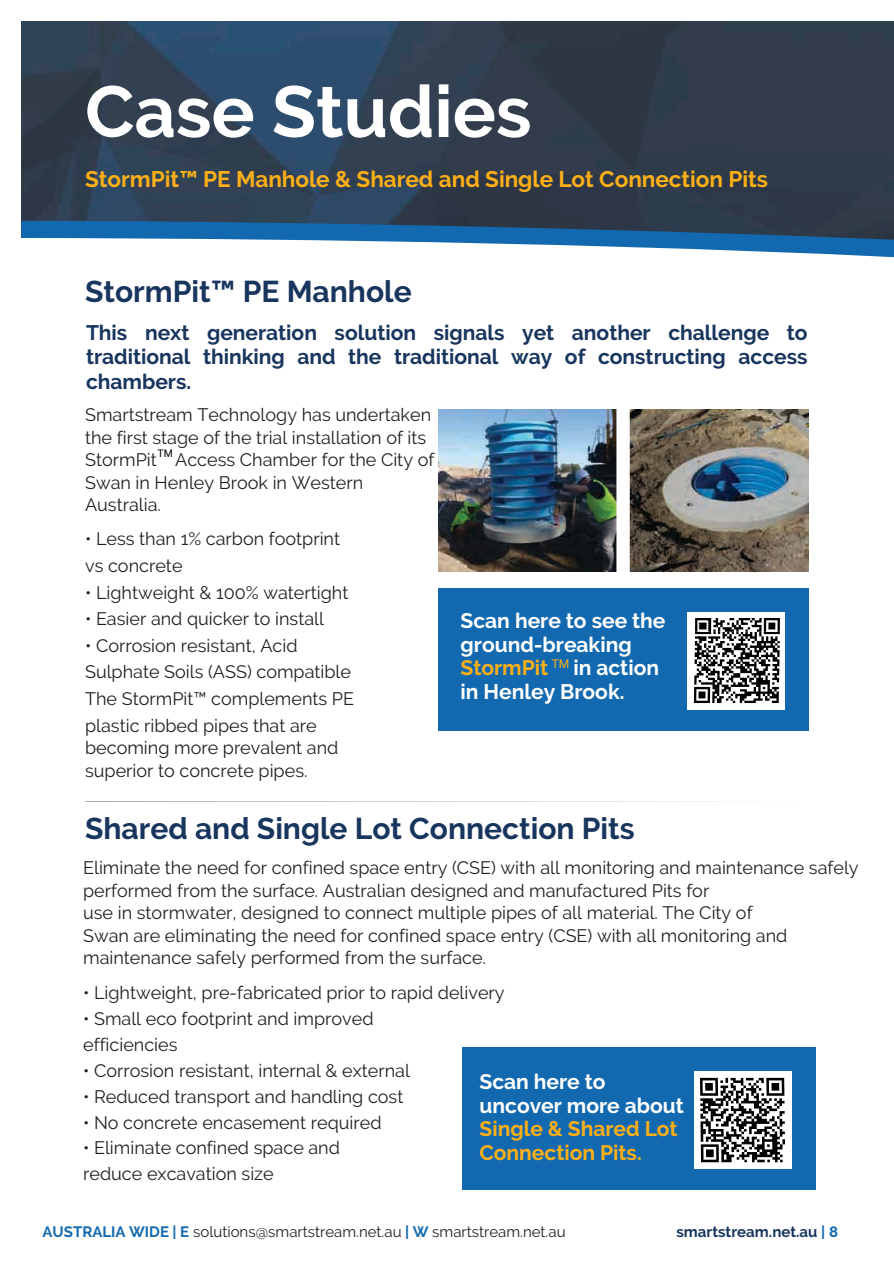
<style>
.page{position:relative;width:894px;height:1264px;background:#fff}
.page>*{position:absolute;margin:0;border:0;box-sizing:border-box;transform-origin:0 0}
.t1{font:700 72px "Raleway";color:#fff}
.t2{font:700 30px "Raleway";color:#18355e}
.t3{font:700 22.5px "Raleway";color:#fcaf17}
.t4{font:700 21px/24.8px "Raleway";color:#18355e;text-align:justify}
.t5{font:700 21px/23.7px "Raleway";color:#fff}
.t6{font:700 21px/23.7px "Raleway";color:#fcaf17}
.t7{font:18px/22.5px "Raleway";color:#231f20}
.t8{font:15px "Raleway";color:#231f20}
.t9{font:700 15px "Raleway";color:#18355e}
.t10{font:12px "Roboto";color:#fcaf17}
.t11{font:10.5px "Roboto";color:#000}
.s1{color:#fcaf17}
.s2{color:#fff}
.s3{font-weight:700;color:#1369af}
.s4{color:#1369af}
</style>
<div class="page">
<img style="left:21px;top:21px;width:872px;height:200px">
<svg style="left:85px;top:801px;width:634px;height:1px"></svg>
<svg style="left:21px;top:221px;width:872px;height:17px;background:#1d5788"></svg>
<svg style="left:64px;top:238px;width:829px;height:467px"></svg>
<div style="left:438px;top:588px;width:370px;height:142px;background:#1369af"></div>
<div style="left:687px;top:612px;width:97px;height:97px;background:#fff"></div>
<svg style="left:693px;top:618px;width:86px;height:85px"></svg>
<div style="left:462px;top:1047px;width:353px;height:142px;background:#1369af"></div>
<div style="left:694px;top:1071px;width:97px;height:97px;background:#fff"></div>
<svg style="left:701px;top:1078px;width:84px;height:85px"></svg>
<svg style="left:700px;top:1077px;width:84px;height:85px"></svg>
<img style="left:438px;top:409px;width:370px;height:162px">
<p class="t1" style="left:85px;top:69px;width:448px">Case Studies</p>
<h3 class="t3" style="left:85px;top:166px;width:684px">StormPit™ PE Manhole &amp; Shared and Single Lot Connection Pits</h3>
<p class="t2" style="left:85px;top:274px;width:328px">StormPit™ PE Manhole</p>
<p class="t4" style="left:86px;top:320px;width:723px">This next generation solution signals yet another challenge to traditional thinking and the traditional way of constructing access chambers.</p>
<h3 class="t7" style="left:85px;top:403px;width:350px">Smartstream Technology has undertaken the first stage of the trial installation of its StormPit Access Chamber for the City of Swan in Henley Brook in Western Australia.</h3>
<h3 class="t7" style="left:85px;top:525px;width:256px;line-height:27px">• Less than 1% carbon footprint vs concrete</h3>
<h3 class="t7" style="left:85px;top:581px;width:265px">• Lightweight &amp; 100% watertight</h3>
<h3 class="t7" style="left:85px;top:607px;width:240px">• Easier and quicker to install</h3>
<h3 class="t7" style="left:85px;top:632px;width:270px;line-height:26.7px">• Corrosion resistant, Acid<br>Sulphate Soils (ASS) compatible<br>The StormPit™ complements PE plastic ribbed pipes that are</h3>
<h3 class="t7" style="left:85px;top:736px;width:255px">becoming more prevalent and superior to concrete pipes.</h3>
<h4 class="t11" style="left:157px;top:447px;width:17px">TM</h4>
<h3 class="t5" style="left:460px;top:608px;width:206px">Scan here to see the ground-breaking<br><span class="s1">StormPit</span> in action in Henley Brook.</h3>
<h4 class="t10" style="left:551px;top:657px;width:19px">TM</h4>
<h2 class="t2" style="left:85px;top:811px;width:551px">Shared and Single Lot Connection Pits</h2>
<p class="t7" style="left:83px;top:856px;width:776px">Eliminate the need for confined space entry (CSE) with all monitoring and maintenance safely performed from the surface. Australian designed and manufactured Pits for<br>use in stormwater, designed to connect multiple pipes of all material. The City of<br>Swan are eliminating the need for confined space entry (CSE) with all monitoring and maintenance safely performed from the surface.</p>
<h4 class="t7" style="left:83px;top:981px;width:423px">• Lightweight, pre-fabricated prior to rapid delivery</h4>
<h4 class="t7" style="left:83px;top:1005px;width:292px;line-height:25.8px">• Small eco footprint and improved efficiencies</h4>
<h4 class="t7" style="left:83px;top:1059px;width:328px">• Corrosion resistant, internal &amp; external</h4>
<h4 class="t7" style="left:83px;top:1085px;width:322px">• Reduced transport and handling cost</h4>
<h4 class="t7" style="left:83px;top:1110px;width:300px">• No concrete encasement required</h4>
<h4 class="t7" style="left:83px;top:1135px;width:258px;line-height:25.8px">• Eliminate confined space and reduce excavation size</h4>
<h2 class="t6" style="left:479px;top:1069px;width:206px"><span class="s2">Scan here to uncover more about<br></span>Single &amp; Shared Lot<br>Connection Pits.</h2>
<h1 class="t8" style="left:43px;top:1222px;width:524px"><span class="s3">AUSTRALIA WIDE | E</span> solutions@smartstream.net.au <span class="s3">| W</span> smartstream.net.au</h1>
<h3 class="t9" style="left:676px;top:1222px;width:163px">smartstream.net.au <span class="s4">| 8</span></h3>
</div>
